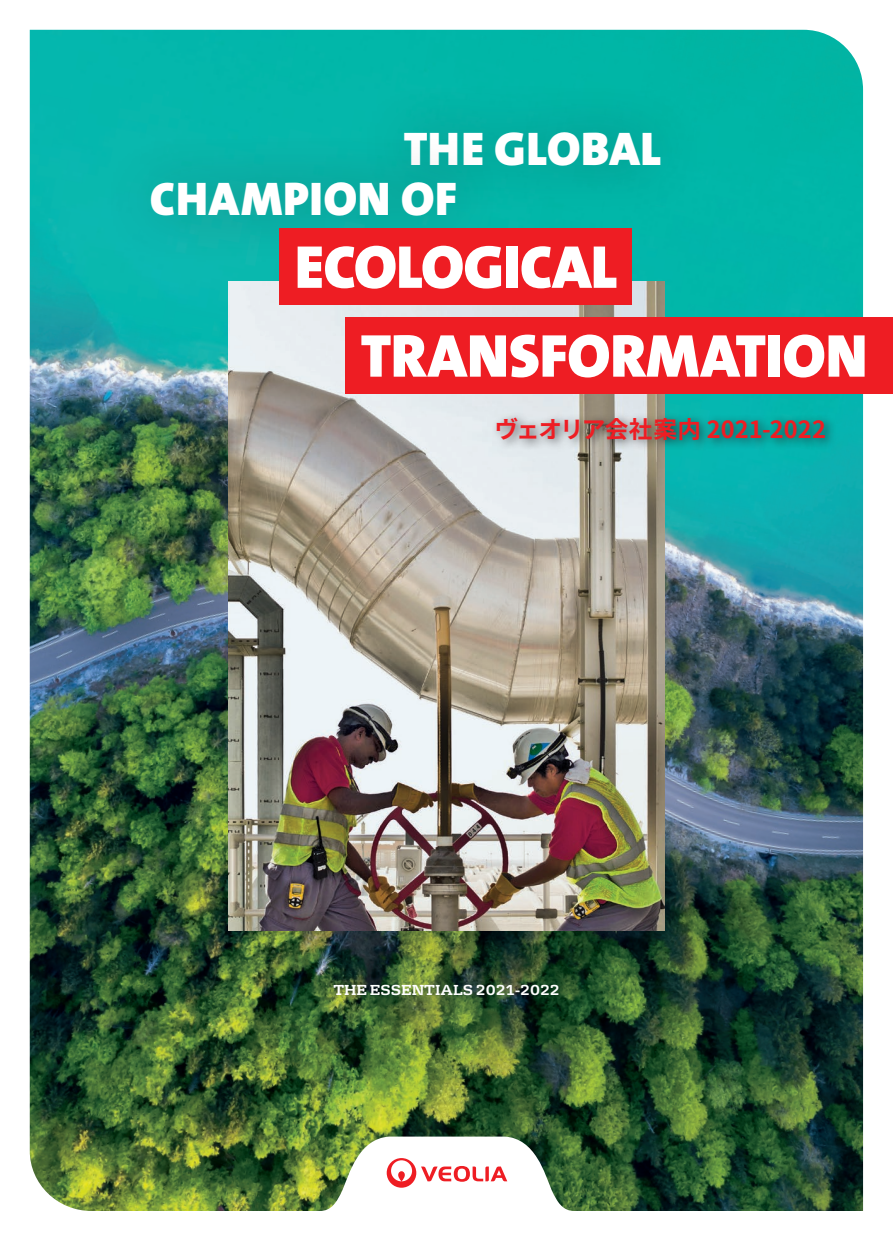
<style>
.page{position:relative;width:893px;height:1241px;background:#fff}
.page>*{position:absolute;margin:0;border:0;box-sizing:border-box;transform-origin:0 0}
.t1{font:900 61.07px/88.7px "The Sans OT9";letter-spacing:-.01em;color:#fff}
.t2{font:900 47.6px/49.9px "The Sans OT9";letter-spacing:.015em;color:#fff}
.t3{font:700 23.62px "Source Han Sans JP";color:#ee1d23}
.t4{font:700 14px "FS Rufus";color:#fff}
</style>
<div class="page">
<img style="left:30px;top:30px;width:833px;height:1180px">
<img style="left:228px;top:282px;width:437px;height:648px">
<svg style="left:387px;top:1157px;width:120px;height:30px"></svg>
<div style="left:357px;top:80px;width:351px;height:138px;background:#01b3a5"></div>
<div style="left:100px;top:130px;width:406px;height:138px;background:#09b0a6"></div>
<div style="left:280px;top:228px;width:352px;height:77px;background:#ee1d23"></div>
<div style="left:346px;top:317px;width:547px;height:77px;background:#ee1d23"></div>
<div style="left:491px;top:411px;width:347px;height:40px;background:#231f20;opacity:.7"></div>
<p class="t2" style="left:150px;top:124px;width:513px;text-indent:254px">THE GLOBAL<br>CHAMPION OF</p>
<p class="t1" style="left:361px;top:223px;width:508px;text-indent:-66px">ECOLOGICAL<br>TRANSFORMATION</p>
<p class="t3" style="left:495px;top:416px;width:333px">ヴェオリア会社案内 2021-2022</p>
<p class="t4" style="left:333px;top:978px;width:228px">THE ESSENTIALS 2021-2022</p>
</div>
